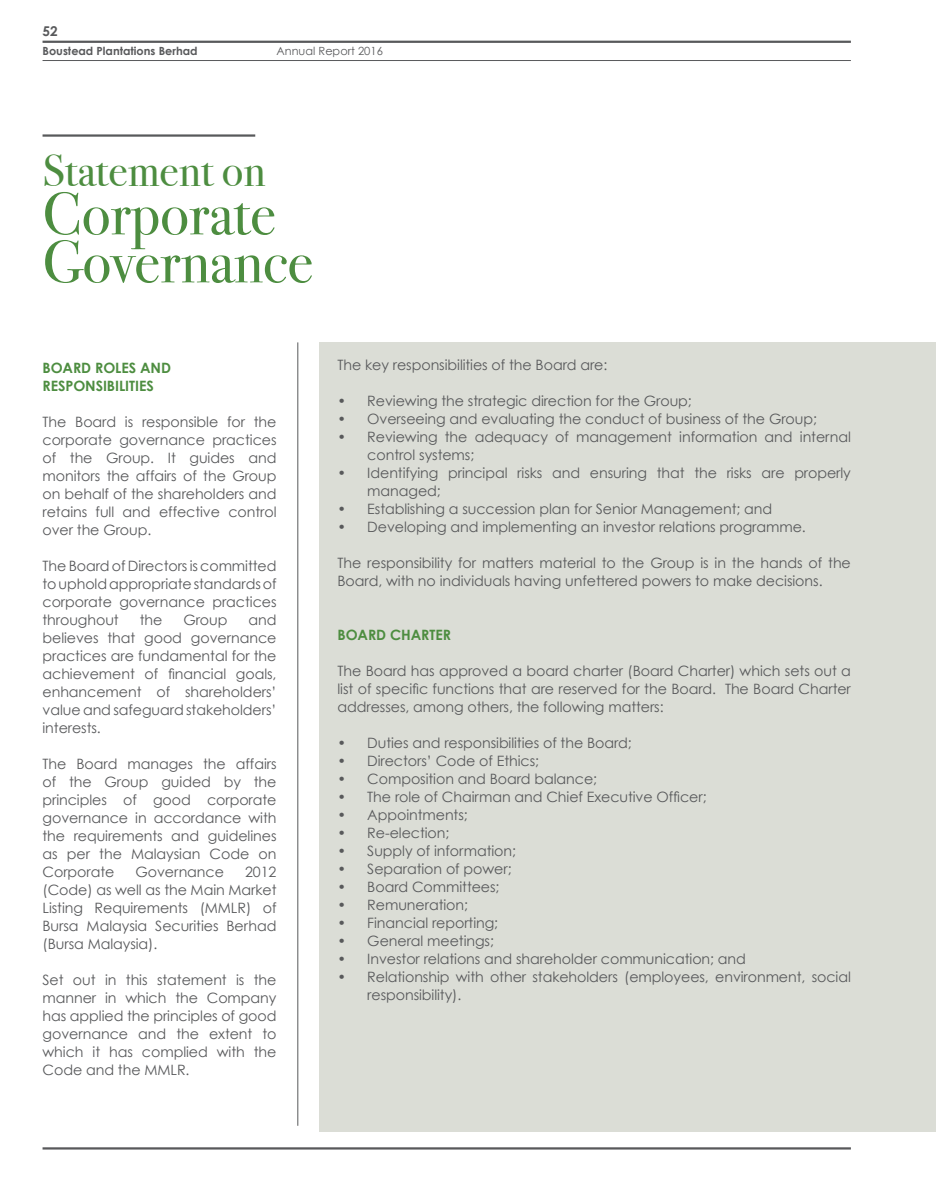
<style>
.page{position:relative;width:936px;height:1191px;background:#fff}
.page>*{position:absolute;margin:0;border:0;box-sizing:border-box;transform-origin:0 0}
.t1{font:60px/48px "Bodoni Svty Two OSITCTT";color:#4d8d40}
.t2{font:45px "Bodoni Svty Two OSITCTT";color:#4d8d40}
.t3{font:14.25px/18px "Century Gothic";letter-spacing:-.005em;color:#58595b;text-align:justify}
.t4{font:700 14.25px "Century Gothic";color:#4d8d40}
.t5{font:700 13.5px "Century Gothic";color:#58595b}
.t6{font:700 11.25px "Century Gothic";color:#58595b}
.t7{font:11.25px "Century Gothic";color:#58595b}
</style>
<div class="page">
<div style="left:319px;top:342px;width:616px;height:789px;background:#dbddd6"></div>
<hr style="left:297px;top:342px;width:1px;height:783px;background:#58595b">
<hr style="left:43px;top:41px;width:807px;height:2px;background:#58595b">
<hr style="left:43px;top:134px;width:212px;height:3px;background:#58595b">
<hr style="left:43px;top:60px;width:807px;height:1px;background:#58595b">
<hr style="left:43px;top:1147px;width:807px;height:2px;background:#58595b">
<p class="t5" style="left:43px;top:23px;width:17px">52</p>
<p class="t6" style="left:43px;top:44px;width:157px">BOUSTEAD PLANTATIONS BERHAD</p>
<p class="t7" style="left:276px;top:44px;width:108px">Annual Report 2016</p>
<h2 class="t2" style="left:43px;top:144px;width:224px">Statement on</h2>
<h1 class="t1" style="left:43px;top:190px;width:272px">Corporate<br>Governance</h1>
<p class="t4" style="left:43px;top:359px;width:19px">BOARD</p>
<p class="t4" style="left:95px;top:359px;width:9px">ROLES</p>
<p class="t4" style="left:140px;top:359px;width:11px">AND</p>
<p class="t4" style="left:43px;top:377px;width:9px">RESPONSI</p>
<p class="t4" style="left:107px;top:377px;width:15px">BILITIES</p>
<p class="t3" style="left:43px;top:413px;width:235px">The Board is responsible for the corporate governance practices of the Group. It guides and monitors the affairs of the Group on behalf of the shareholders and retains full and effective control over the Group.</p>
<p class="t3" style="left:43px;top:557px;width:235px">The Board of Directors is committed to uphold appropriate standards of corporate governance practices throughout</p>
<p class="t3" style="left:43px;top:611px;width:235px;text-indent:206px">and believes that good governance practices are fundamental for the achievement of financial goals, enhancement of shareholders’ value and safeguard stakeholders’ interests.</p>
<p class="t3" style="left:43px;top:754px;width:235px">The Board manages the affairs of the Group guided by the principles of good corporate governance in accordance with the requirements and guidelines as per the Malaysian Code on Corporate</p>
<p class="t3" style="left:140px;top:611px;width:24px">the</p>
<p class="t3" style="left:183px;top:611px;width:46px">Group</p>
<p class="t3" style="left:43px;top:862px;width:235px;text-indent:202px">2012 (Code) as well as the Main Market Listing Requirements (MMLR) of Bursa Malaysia Securities Berhad (Bursa Malaysia).</p>
<p class="t3" style="left:43px;top:970px;width:235px">Set out in this statement is the manner in which the Company has applied the principles of good governance and the extent to which it has complied with the Code and the MMLR.</p>
<p class="t3" style="left:135px;top:862px;width:90px">Governance</p>
<p class="t3" style="left:337px;top:356px;width:271px">The key responsibilities of the Board are:</p>
<p class="t3" style="left:337px;top:392px;width:356px">• Reviewing the strategic direction for the Group;</p>
<p class="t3" style="left:337px;top:410px;width:481px">• Overseeing and evaluating the conduct of business of the Group;</p>
<p class="t3" style="left:367px;top:428px;width:485px;text-indent:-30px">• Reviewing the adequacy of management information and internal control systems;</p>
<p class="t3" style="left:367px;top:464px;width:485px;text-indent:-30px">• Identifying principal risks and ensuring that the risks are properly managed;</p>
<p class="t3" style="left:337px;top:500px;width:436px">• Establishing a succession plan for Senior Management; and</p>
<p class="t3" style="left:337px;top:518px;width:470px">• Developing and implementing an investor relations programme.</p>
<p class="t3" style="left:337px;top:554px;width:515px">The responsibility for matters material to the Group is in the hands of the<br>Board, with no individuals having unfettered powers to make decisions.</p>
<p class="t4" style="left:337px;top:626px;width:19px">BOARD</p>
<p class="t4" style="left:390px;top:626px;width:10px">CHARTER</p>
<p class="t3" style="left:337px;top:662px;width:515px">The Board has approved a board charter (Board Charter) which sets out a list of specific functions that are reserved for the Board. The Board Charter addresses, among others, the following matters:</p>
<p class="t3" style="left:337px;top:734px;width:296px">• Duties and responsibilities of the Board;</p>
<p class="t3" style="left:337px;top:752px;width:203px">• Directors’ Code of Ethics;</p>
<p class="t3" style="left:337px;top:770px;width:261px">• Composition and Board balance;</p>
<p class="t3" style="left:337px;top:788px;width:370px">• The role of Chairman and Chief Executive Officer;</p>
<p class="t3" style="left:337px;top:806px;width:132px">• Appointments;</p>
<p class="t3" style="left:337px;top:824px;width:113px">• Re-election;</p>
<p class="t3" style="left:337px;top:842px;width:180px">• Supply of information;</p>
<p class="t3" style="left:337px;top:860px;width:176px">• Separation of power;</p>
<p class="t3" style="left:337px;top:878px;width:163px">• Board Committees;</p>
<p class="t3" style="left:337px;top:896px;width:132px">• Remuneration;</p>
<p class="t3" style="left:337px;top:914px;width:162px">• Financial reporting;</p>
<p class="t3" style="left:337px;top:932px;width:158px">• General meetings;</p>
<p class="t3" style="left:337px;top:950px;width:410px">• Investor relations and shareholder communication; and</p>
<p class="t3" style="left:367px;top:968px;width:485px;text-indent:-30px">• Relationship with other stakeholders (employees, environment, social responsibility).</p>
</div>
